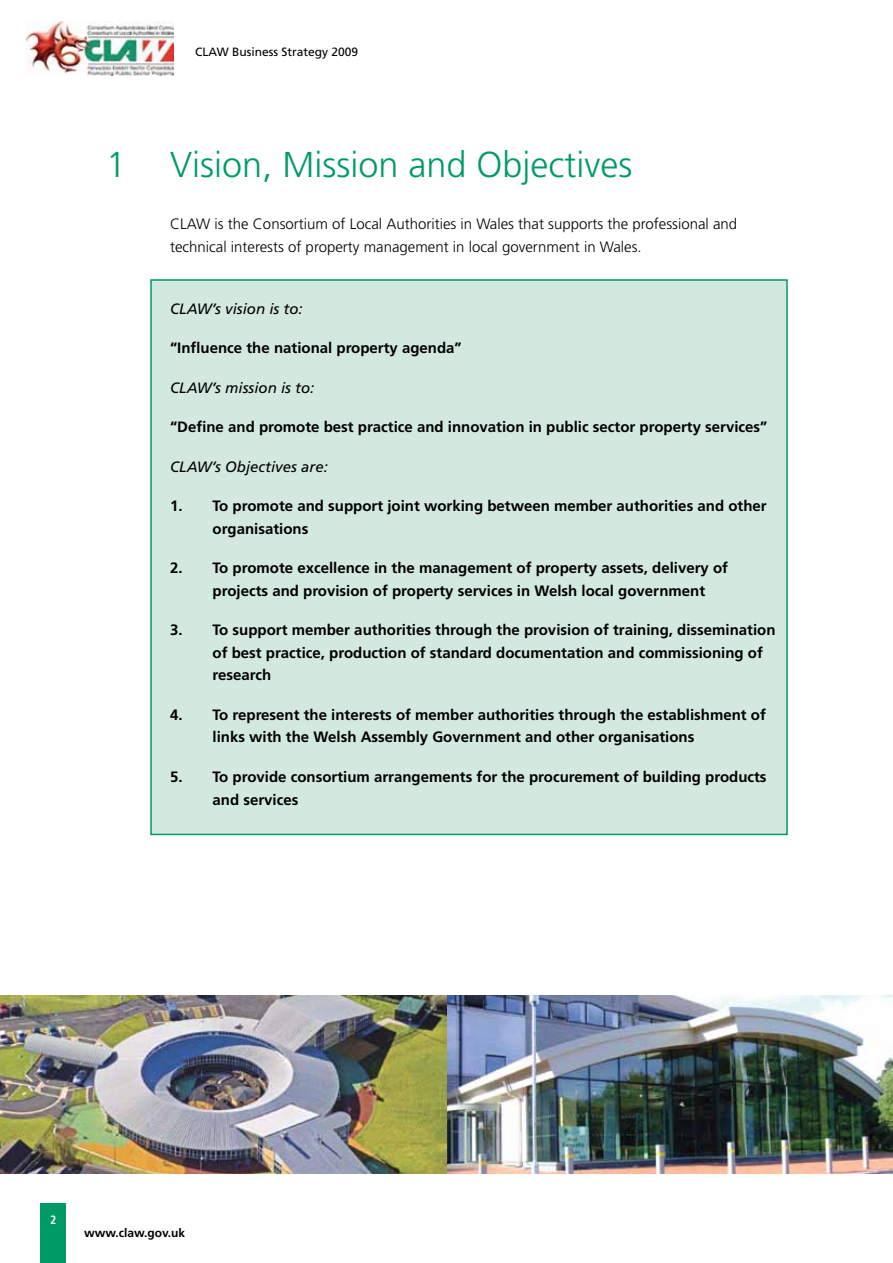
<style>
.page{position:relative;width:893px;height:1263px;background:#fff}
.page>*{position:absolute;margin:0;border:0;box-sizing:border-box;transform-origin:0 0}
.t1{font:300 36px "Frutiger";color:#009a66}
.t2{font:700 15px/22.5px "Frutiger";color:#000}
.t3{font:300 15px/22.5px "Frutiger";color:#000}
.t4{font:italic 15px "Frutiger";color:#000}
.t5{font:12px "Frutiger";color:#000}
.t6{font:700 12px "Frutiger";color:#000}
.t7{font:700 condensed 12px "Frutiger";color:#fff}
</style>
<div class="page">
<div style="left:40px;top:1203px;width:26px;height:60px;background:#009a66"></div>
<img style="left:27px;top:21px;width:146px;height:55px">
<div style="left:150px;top:279px;width:638px;height:556px;background:#d3e9df;border:2px solid #009a66"></div>
<img style="left:0;top:995px;width:893px;height:179px">
<p class="t5" style="left:195px;top:45px;width:165px">CLAW Business Strategy 2009</p>
<h1 class="t1" style="left:106px;top:144px;width:528px">1 Vision, Mission and Objectives</h1>
<p class="t3" style="left:170px;top:213px;width:569px">CLAW is the Consortium of Local Authorities in Wales that supports the professional and technical interests of property management in local government in Wales.</p>
<p class="t4" style="left:170px;top:300px;width:134px">CLAW’s vision is to:</p>
<p class="t2" style="left:170px;top:337px;width:293px">“Influence the national property agenda”</p>
<p class="t4" style="left:170px;top:379px;width:146px">CLAW’s mission is to:</p>
<p class="t2" style="left:170px;top:416px;width:599px">“Define and promote best practice and innovation in public sector property services”</p>
<p class="t4" style="left:170px;top:458px;width:159px">CLAW’s Objectives are:</p>
<p class="t2" style="left:213px;top:495px;width:556px;text-indent:-43px">1. To promote and support joint working between member authorities and other organisations</p>
<p class="t2" style="left:213px;top:557px;width:517px;text-indent:-43px">2. To promote excellence in the management of property assets, delivery of projects and provision of property services in Welsh local government</p>
<p class="t2" style="left:213px;top:619px;width:564px;text-indent:-43px">3. To support member authorities through the provision of training, dissemination of best practice, production of standard documentation and commissioning of research</p>
<p class="t2" style="left:213px;top:703px;width:555px;text-indent:-43px">4. To represent the interests of member authorities through the establishment of links with the Welsh Assembly Government and other organisations</p>
<p class="t2" style="left:213px;top:765px;width:555px;text-indent:-43px">5. To provide consortium arrangements for the procurement of building products and services</p>
<p class="t7" style="left:50px;top:1212px;width:8px">2</p>
<p class="t6" style="left:84px;top:1225px;width:103px">www.claw.gov.uk</p>
</div>
